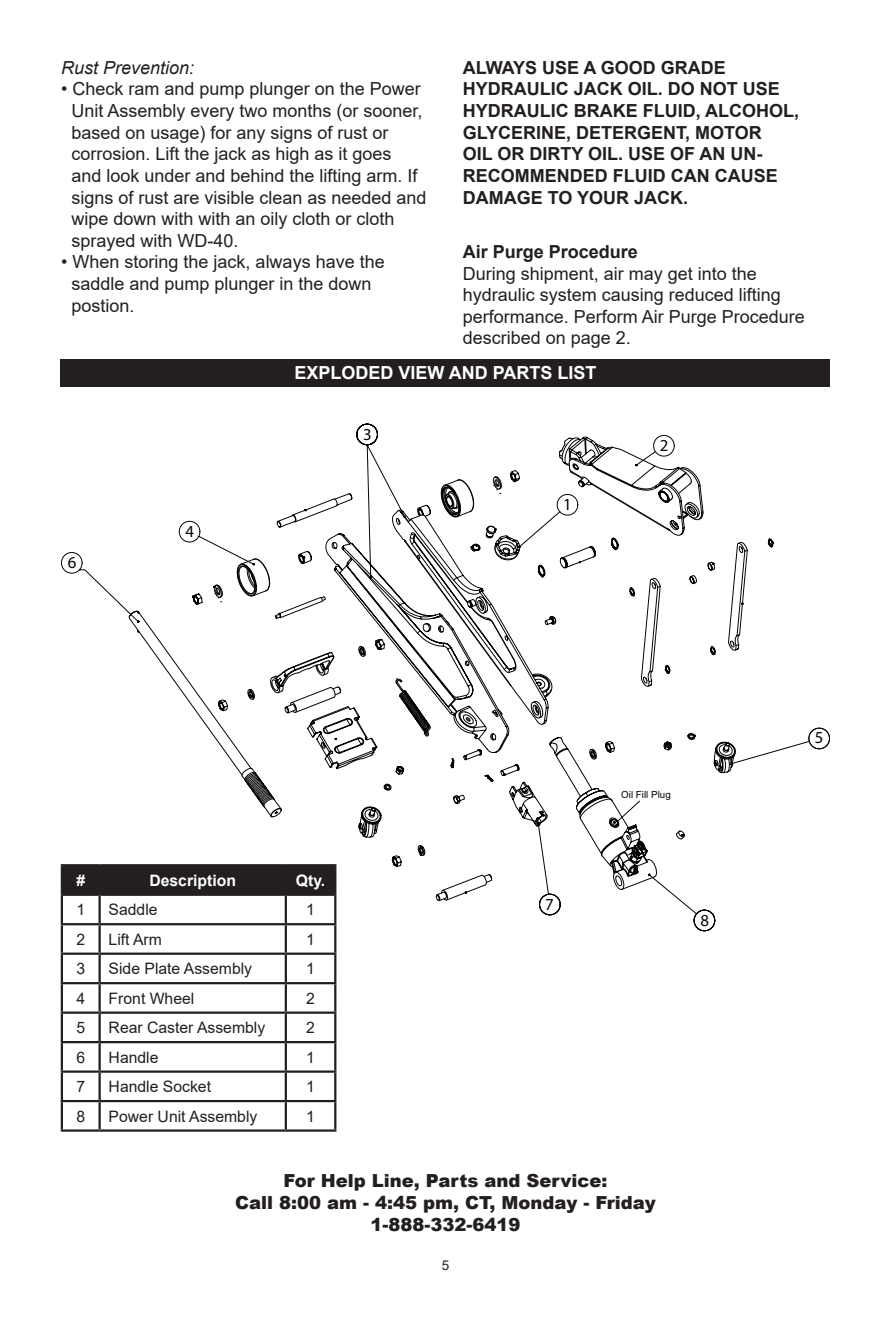
<style>
.page{position:relative;width:891px;height:1337px;background:#fff}
.page>*{position:absolute;margin:0;border:0;box-sizing:border-box;transform-origin:0 0}
.t1{font:18px/21.6px "Arial";color:#231f20}
.t2{font:700 18px/21.6px "Arial";color:#231f20}
.t3{font:900 18px/21.6px "Arial";color:#231f20;text-align:center}
.t4{font:700 18px "Arial";color:#fff}
.t5{font:italic 18px "Arial";color:#231f20}
.t6{font:16.88px "Myriad Pro";color:#040503}
.t7{font:15.75px "Arial";color:#231f20}
.t8{font:700 15.75px "Arial";color:#fff}
.t9{font:13.5px "Arial";color:#231f20}
.t10{font:9.9px "Arial";color:#040503}
</style>
<div class="page">
<div style="left:61px;top:359px;width:769px;height:27px;background:#231f20"></div>
<svg style="left:61px;top:520px;width:217px;height:411px"></svg>
<svg style="left:278px;top:424px;width:552px;height:507px"></svg>
<svg style="left:337px;top:557px;width:166px;height:182px"></svg>
<svg style="left:617px;top:800px;width:24px;height:22px"></svg>
<div style="left:63px;top:866px;width:271px;height:27px;background:#231f20"></div>
<hr style="left:61px;top:896px;width:2px;height:27px;background:#231f20">
<hr style="left:99px;top:896px;width:2px;height:27px;background:#231f20">
<hr style="left:285px;top:896px;width:2px;height:27px;background:#231f20">
<hr style="left:334px;top:896px;width:2px;height:27px;background:#231f20">
<hr style="left:61px;top:923px;width:39px;height:2px;background:#231f20">
<hr style="left:61px;top:925px;width:2px;height:27px;background:#231f20">
<hr style="left:100px;top:923px;width:186px;height:2px;background:#231f20">
<hr style="left:99px;top:925px;width:2px;height:27px;background:#231f20">
<hr style="left:286px;top:923px;width:50px;height:2px;background:#231f20">
<hr style="left:285px;top:925px;width:2px;height:27px;background:#231f20">
<hr style="left:334px;top:925px;width:2px;height:27px;background:#231f20">
<hr style="left:61px;top:952px;width:39px;height:2px;background:#231f20">
<hr style="left:61px;top:954px;width:2px;height:28px;background:#231f20">
<hr style="left:100px;top:952px;width:186px;height:2px;background:#231f20">
<hr style="left:99px;top:954px;width:2px;height:28px;background:#231f20">
<hr style="left:286px;top:952px;width:50px;height:2px;background:#231f20">
<hr style="left:285px;top:954px;width:2px;height:28px;background:#231f20">
<hr style="left:334px;top:954px;width:2px;height:28px;background:#231f20">
<hr style="left:61px;top:982px;width:39px;height:2px;background:#231f20">
<hr style="left:61px;top:984px;width:2px;height:27px;background:#231f20">
<hr style="left:100px;top:982px;width:186px;height:2px;background:#231f20">
<hr style="left:99px;top:984px;width:2px;height:27px;background:#231f20">
<hr style="left:286px;top:982px;width:50px;height:2px;background:#231f20">
<hr style="left:285px;top:984px;width:2px;height:27px;background:#231f20">
<hr style="left:334px;top:984px;width:2px;height:27px;background:#231f20">
<hr style="left:61px;top:1011px;width:39px;height:2px;background:#231f20">
<hr style="left:61px;top:1013px;width:2px;height:28px;background:#231f20">
<hr style="left:100px;top:1011px;width:186px;height:2px;background:#231f20">
<hr style="left:99px;top:1013px;width:2px;height:28px;background:#231f20">
<hr style="left:286px;top:1011px;width:50px;height:2px;background:#231f20">
<hr style="left:285px;top:1013px;width:2px;height:28px;background:#231f20">
<hr style="left:334px;top:1013px;width:2px;height:28px;background:#231f20">
<hr style="left:61px;top:1041px;width:39px;height:2px;background:#231f20">
<hr style="left:61px;top:1043px;width:2px;height:27px;background:#231f20">
<hr style="left:100px;top:1041px;width:186px;height:2px;background:#231f20">
<hr style="left:99px;top:1043px;width:2px;height:27px;background:#231f20">
<hr style="left:286px;top:1041px;width:50px;height:2px;background:#231f20">
<hr style="left:285px;top:1043px;width:2px;height:27px;background:#231f20">
<hr style="left:334px;top:1043px;width:2px;height:27px;background:#231f20">
<hr style="left:61px;top:1070px;width:39px;height:2px;background:#231f20">
<hr style="left:61px;top:1072px;width:2px;height:28px;background:#231f20">
<hr style="left:100px;top:1070px;width:186px;height:2px;background:#231f20">
<hr style="left:99px;top:1072px;width:2px;height:28px;background:#231f20">
<hr style="left:286px;top:1070px;width:50px;height:2px;background:#231f20">
<hr style="left:285px;top:1072px;width:2px;height:28px;background:#231f20">
<hr style="left:334px;top:1072px;width:2px;height:28px;background:#231f20">
<hr style="left:61px;top:1100px;width:39px;height:2px;background:#231f20">
<hr style="left:61px;top:1102px;width:2px;height:27px;background:#231f20">
<hr style="left:100px;top:1100px;width:186px;height:2px;background:#231f20">
<hr style="left:99px;top:1102px;width:2px;height:27px;background:#231f20">
<hr style="left:286px;top:1100px;width:50px;height:2px;background:#231f20">
<hr style="left:285px;top:1102px;width:2px;height:27px;background:#231f20">
<hr style="left:334px;top:1102px;width:2px;height:27px;background:#231f20">
<hr style="left:61px;top:1129px;width:39px;height:2px;background:#231f20">
<hr style="left:100px;top:1129px;width:186px;height:2px;background:#231f20">
<hr style="left:286px;top:1129px;width:50px;height:2px;background:#231f20">
<hr style="left:61px;top:864px;width:39px;height:2px;background:#231f20">
<hr style="left:61px;top:866px;width:2px;height:27px;background:#231f20">
<hr style="left:100px;top:864px;width:186px;height:2px;background:#231f20">
<hr style="left:99px;top:866px;width:2px;height:27px;background:#231f20">
<hr style="left:286px;top:864px;width:50px;height:2px;background:#231f20">
<hr style="left:285px;top:866px;width:2px;height:27px;background:#231f20">
<hr style="left:334px;top:866px;width:2px;height:27px;background:#231f20">
<hr style="left:61px;top:893px;width:39px;height:3px;background:#231f20">
<hr style="left:100px;top:893px;width:186px;height:3px;background:#231f20">
<hr style="left:286px;top:893px;width:50px;height:3px;background:#231f20">
<p class="t5" style="left:61px;top:56px;width:135px">Rust Prevention:</p>
<p class="t1" style="left:71px;top:78px;width:357px;text-indent:-10px">• Check ram and pump plunger on the Power Unit Assembly every two months (or sooner, based on usage) for any signs of rust or corrosion. Lift the jack as high as it goes<br>and look under and behind the lifting arm. If signs of rust are visible clean as needed and wipe down with with an oily cloth or cloth sprayed with WD-40.</p>
<p class="t1" style="left:71px;top:251px;width:315px;text-indent:-10px">• When storing the jack, always have the saddle and pump plunger in the down postion.</p>
<p class="t2" style="left:463px;top:57px;width:338px">ALWAYS USE A GOOD GRADE<br>HYDRAULIC JACK OIL. DO NOT USE<br>HYDRAULIC BRAKE FLUID, ALCOHOL,<br>GLYCERINE, DETERGENT, MOTOR<br>OIL OR DIRTY OIL. USE OF AN UN-<br>RECOMMENDED FLUID CAN CAUSE<br>DAMAGE TO YOUR JACK.</p>
<p class="t2" style="left:463px;top:241px;width:177px">Air Purge Procedure</p>
<p class="t1" style="left:463px;top:262px;width:344px">During shipment, air may get into the hydraulic system causing reduced lifting performance. Perform Air Purge Procedure described on page 2.</p>
<p class="t6" style="left:68px;top:551px;width:10px">6</p>
<p class="t6" style="left:185px;top:520px;width:10px">4</p>
<p class="t4" style="left:295px;top:360px;width:304px">EXPLODED VIEW AND PARTS LIST</p>
<p class="t6" style="left:363px;top:424px;width:10px">3</p>
<p class="t6" style="left:563px;top:494px;width:10px">1</p>
<p class="t6" style="left:660px;top:435px;width:10px">2</p>
<p class="t8" style="left:76px;top:869px;width:10px">#</p>
<p class="t8" style="left:149px;top:869px;width:88px">Description</p>
<p class="t8" style="left:296px;top:869px;width:31px">Qty.</p>
<p class="t7" style="left:76px;top:899px;width:10px">1</p>
<p class="t7" style="left:109px;top:899px;width:51px">Saddle</p>
<p class="t7" style="left:306px;top:899px;width:10px">1</p>
<p class="t7" style="left:76px;top:928px;width:10px">2</p>
<p class="t7" style="left:109px;top:928px;width:55px">Lift Arm</p>
<p class="t7" style="left:306px;top:928px;width:10px">1</p>
<p class="t7" style="left:76px;top:957px;width:10px">3</p>
<p class="t7" style="left:109px;top:957px;width:145px">Side Plate Assembly</p>
<p class="t7" style="left:306px;top:957px;width:10px">1</p>
<p class="t7" style="left:76px;top:987px;width:10px">4</p>
<p class="t7" style="left:109px;top:987px;width:87px">Front Wheel</p>
<p class="t7" style="left:306px;top:987px;width:10px">2</p>
<p class="t7" style="left:76px;top:1016px;width:10px">5</p>
<p class="t7" style="left:109px;top:1016px;width:158px">Rear Caster Assembly</p>
<p class="t7" style="left:306px;top:1016px;width:10px">2</p>
<p class="t7" style="left:76px;top:1046px;width:10px">6</p>
<p class="t7" style="left:109px;top:1046px;width:51px">Handle</p>
<p class="t7" style="left:306px;top:1046px;width:10px">1</p>
<p class="t7" style="left:76px;top:1075px;width:10px">7</p>
<p class="t7" style="left:109px;top:1075px;width:104px">Handle Socket</p>
<p class="t7" style="left:306px;top:1075px;width:10px">1</p>
<p class="t7" style="left:76px;top:1105px;width:10px">8</p>
<p class="t7" style="left:109px;top:1105px;width:150px">Power Unit Assembly</p>
<p class="t7" style="left:306px;top:1105px;width:10px">1</p>
<p class="t6" style="left:545px;top:894px;width:10px">7</p>
<p class="t10" style="left:621px;top:787px;width:51px">Oil Fill Plug</p>
<p class="t3" style="left:235px;top:1169px;width:422px">For Help Line, Parts and Service:<br>Call 8:00 am - 4:45 pm, CT, Monday - Friday<br>1-888-332-6419</p>
<p class="t9" style="left:442px;top:1256px;width:9px">5</p>
<p class="t6" style="left:700px;top:910px;width:10px">8</p>
<p class="t6" style="left:815px;top:727px;width:10px">5</p>
</div>
